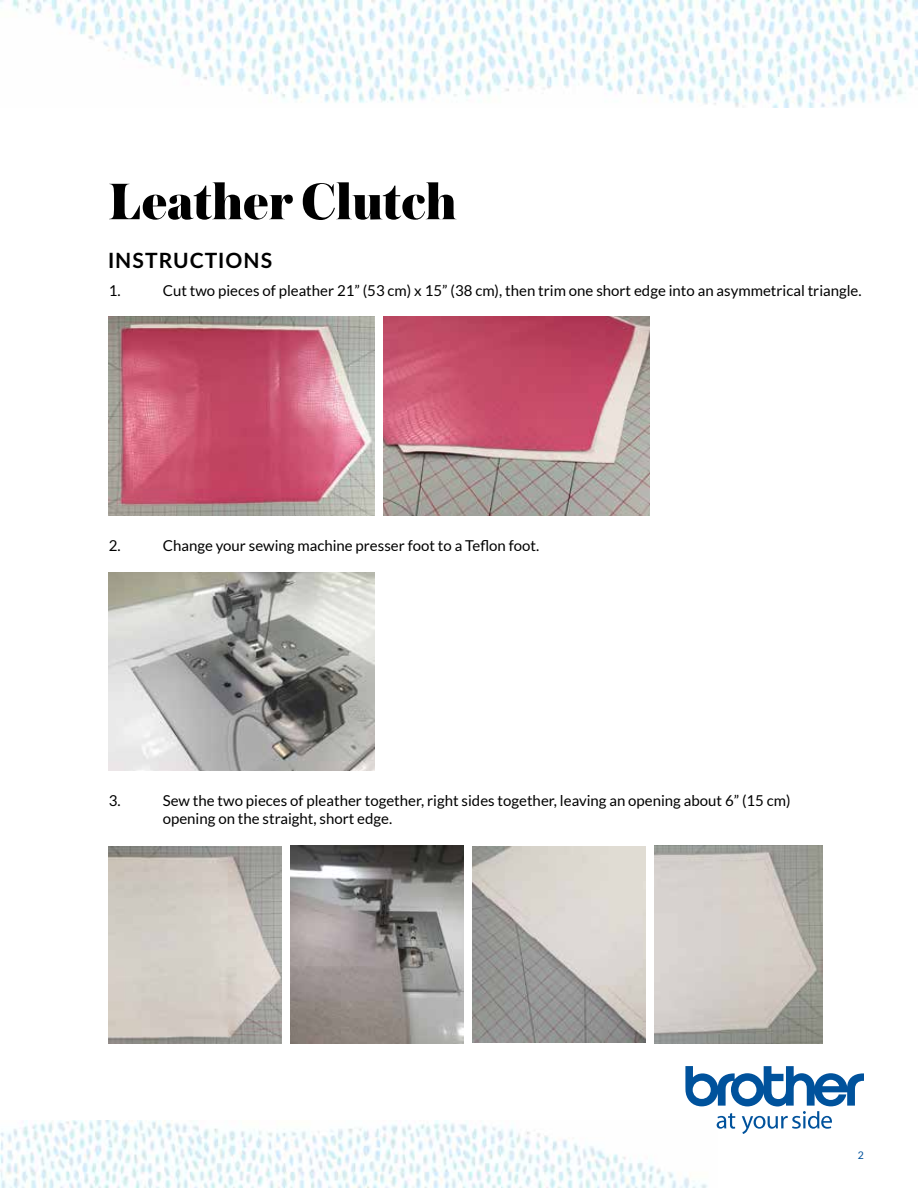
<style>
.page{position:relative;width:918px;height:1188px;background:#fff}
.page>*{position:absolute;margin:0;border:0;box-sizing:border-box;transform-origin:0 0}
.t1{font:900 53.85px "Austin";color:#000}
.t2{font:700 21px "Lato";letter-spacing:.05em;color:#000}
.t3{font:15px/18px "Lato";color:#000}
.t4{font:10.5px "Lato";color:#00529c}
</style>
<div class="page">
<img style="left:0;top:1120px;width:708px;height:68px">
<img style="left:0;top:0;width:918px;height:108px">
<svg style="left:685px;top:1066px;width:179px;height:68px"></svg>
<img style="left:109px;top:317px;width:266px;height:198px">
<img style="left:383px;top:317px;width:266px;height:198px">
<img style="left:109px;top:572px;width:266px;height:198px">
<img style="left:109px;top:847px;width:173px;height:197px">
<img style="left:291px;top:846px;width:173px;height:198px">
<img style="left:472px;top:847px;width:173px;height:195px">
<img style="left:654px;top:845px;width:169px;height:199px">
<h1 class="t1" style="left:108px;top:162px;width:351px">Leather Clutch</h1>
<h2 class="t2" style="left:108px;top:245px;width:166px">INSTRUCTIONS</h2>
<p class="t3" style="left:109px;top:281px;width:13px">1.</p>
<p class="t3" style="left:163px;top:281px;width:700px">Cut two pieces of pleather 21” (53 cm) x 15” (38 cm), then trim one short edge into an asymmetrical triangle.</p>
<p class="t3" style="left:109px;top:536px;width:13px">2.</p>
<p class="t3" style="left:163px;top:536px;width:378px">Change your sewing machine presser foot to a Teflon foot.</p>
<p class="t3" style="left:109px;top:792px;width:13px">3.</p>
<p class="t3" style="left:163px;top:792px;width:629px">Sew the two pieces of pleather together, right sides together, leaving an opening about 6” (15 cm) opening on the straight, short edge.</p>
<p class="t4" style="left:858px;top:1149px;width:8px">2</p>
</div>
